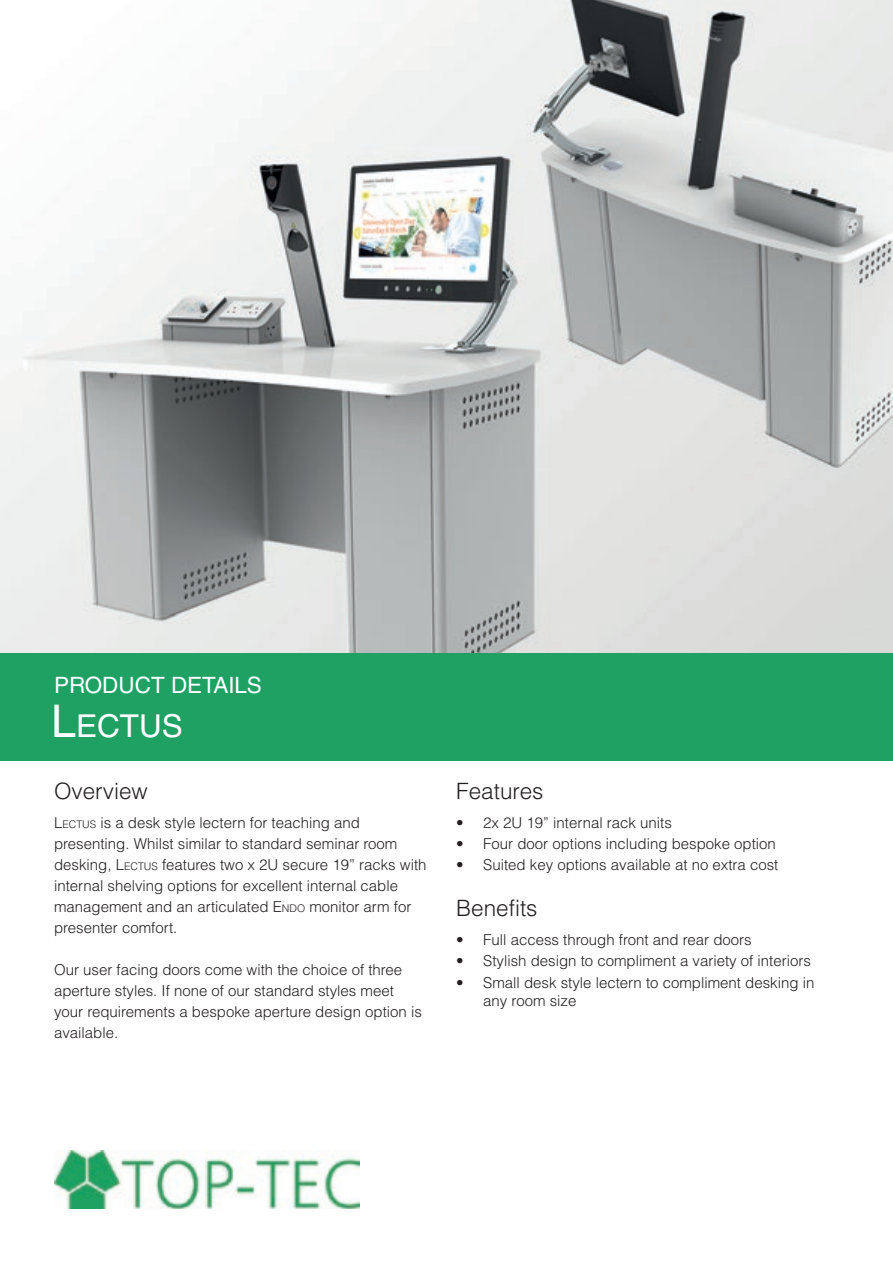
<style>
.page{position:relative;width:893px;height:1263px;background:#fff}
.page>*{position:absolute;margin:0;border:0;box-sizing:border-box;transform-origin:0 0}
.t1{font:31.5px "Helvetica LT Std";color:#fff}
.t2{font:300 22.5px "Helvetica LT Std";color:#231f20}
.t3{font:22.5px "Helvetica LT Std";color:#fff}
.t4{font:300 15px/21px "Helvetica LT Std";color:#231f20}
.s1{font-size:45px}
.s2{font-style:inherit}
.s3{font-size:10.5px}
</style>
<div class="page">
<div style="left:0;top:653px;width:893px;height:108px;background:#1ea162"></div>
<img style="left:0;top:0;width:893px;height:653px">
<img style="left:54px;top:1150px;width:305px;height:59px">
<h2 class="t3" style="left:54px;top:672px;width:209px">PRODUCT DETAILS</h2>
<h1 class="t1" style="left:51px;top:707px;width:133px"><span class="s1">L</span>ECTUS</h1>
<h2 class="t2" style="left:54px;top:777px;width:95px">Overview</h2>
<p class="t4" style="left:54px;top:812px;width:374px"><span class="s2">L</span><span class="s3">ECTUS</span> is a desk style lectern for teaching and presenting. Whilst similar to standard seminar room desking, <span class="s2">L</span><span class="s3">ECTUS</span> features two x 2U secure 19” racks with internal shelving options for excellent internal cable management and an articulated <span class="s2">E</span><span class="s3">NDO</span> monitor arm for presenter comfort.</p>
<p class="t4" style="left:54px;top:959px;width:369px">Our user facing doors come with the choice of three aperture styles. If none of our standard styles meet your requirements a bespoke aperture design option is available.</p>
<h2 class="t2" style="left:456px;top:777px;width:89px">Features</h2>
<p class="t4" style="left:456px;top:812px;width:217px">• 2x 2U 19” internal rack units</p>
<p class="t4" style="left:456px;top:833px;width:321px">• Four door options including bespoke option</p>
<p class="t4" style="left:456px;top:854px;width:324px">• Suited key options available at no extra cost</p>
<h2 class="t2" style="left:456px;top:894px;width:83px">Benefits</h2>
<p class="t4" style="left:456px;top:929px;width:297px">• Full access through front and rear doors</p>
<p class="t4" style="left:456px;top:950px;width:356px">• Stylish design to compliment a variety of interiors</p>
<p class="t4" style="left:483px;top:973px;width:333px;line-height:18px;text-indent:-27px">• Small desk style lectern to compliment desking in any room size</p>
</div>
